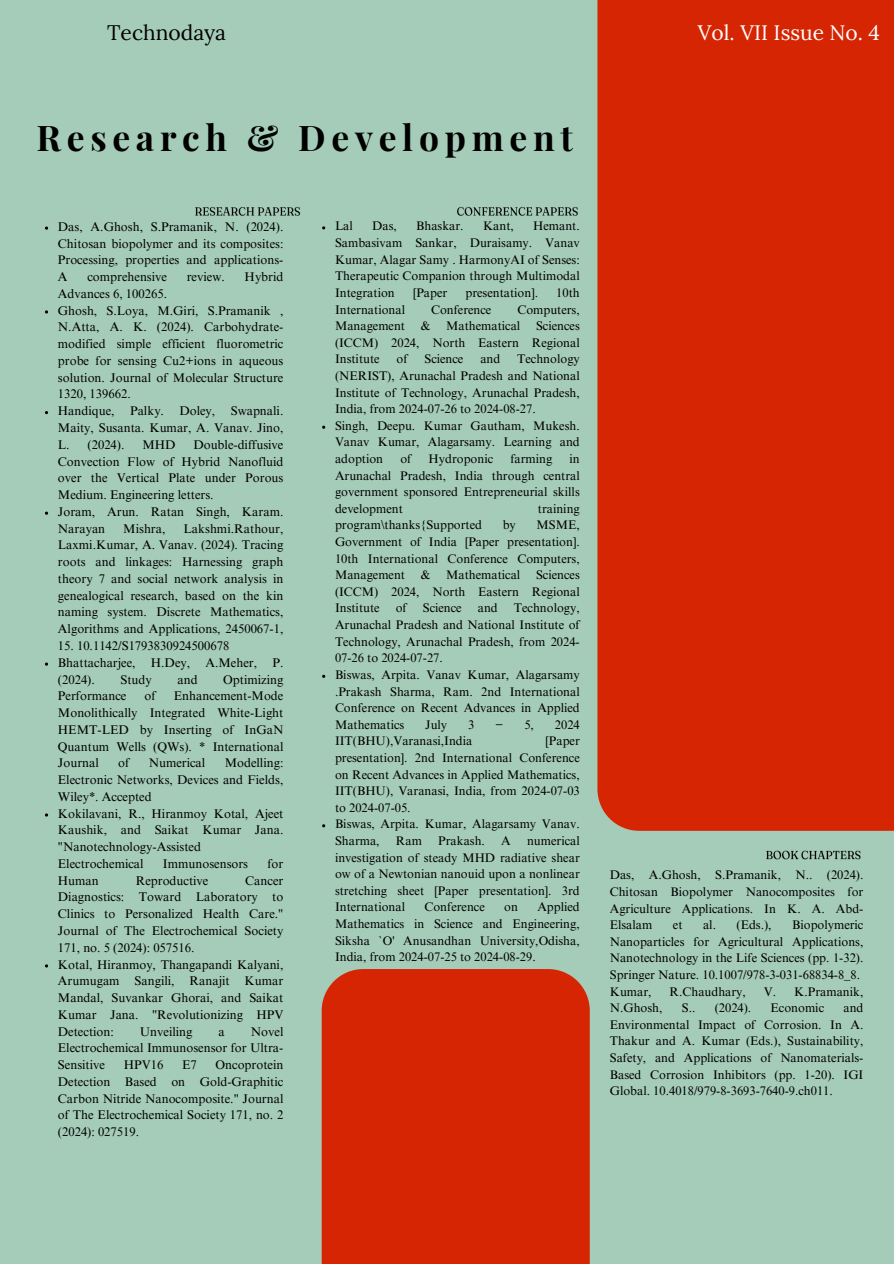
<style>
.page{position:relative;width:894px;height:1264px;background:#fff}
.page>*{position:absolute;margin:0;border:0;box-sizing:border-box;transform-origin:0 0}
.t1{font:700 35.4px "Playfair Display";letter-spacing:.16em;color:#000}
.t2{font:21px "Lora";color:#fff}
.t3{font:21px "Lora";color:#000}
.t4{font:12.6px/16.8px "Times NRMT Pro";color:#000;text-align:justify}
.t5{font:12.45px/16.6px "Times NRMT Pro";color:#000;text-align:justify}
</style>
<div class="page">
<div style="left:0;top:0;width:893px;height:1263px;background:#a5cbb9"></div>
<div style="left:597px;top:0;width:296px;height:830px;background:#d62503"></div>
<div style="left:321px;top:969px;width:268px;height:294px;background:#d62503"></div>
<svg style="left:45px;top:226px;width:3px;height:4px"></svg>
<svg style="left:45px;top:511px;width:3px;height:4px"></svg>
<img style="left:195px;top:207px;width:106px;height:9px">
<img style="left:457px;top:207px;width:121px;height:9px">
<img style="left:766px;top:850px;width:95px;height:10px">
<p class="t3" style="left:107px;top:19px;width:120px">Technodaya</p>
<p class="t2" style="left:697px;top:19px;width:183px">Vol. VII Issue No. 4</p>
<h2 class="t1" style="left:37px;top:113px;width:537px">Research &amp; Development</h2>
<h2 class="t4" style="left:58px;top:219px;width:227px">Das, A.Ghosh, S.Pramanik, N. (2024).<br>Chitosan biopolymer and its composites:<br>Processing, properties and applications-A</h2>
<h2 class="t4" style="left:87px;top:270px;width:81px">comprehensive</h2>
<h2 class="t4" style="left:187px;top:270px;width:39px">review.</h2>
<h2 class="t4" style="left:244px;top:270px;width:40px">Hybrid</h2>
<h2 class="t4" style="left:58px;top:287px;width:111px">Advances 6, 100265.</h2>
<h1 class="t4" style="left:58px;top:303px;width:227px">Ghosh, S.Loya, M.Giri, S.Pramanik , N.Atta, A. K. (2024). Carbohydrate&shy;modified simple efficient fluorometric probe for sensing Cu2+ions in aqueous solution. Journal of Molecular Structure 1320, 139662.</h1>
<p class="t4" style="left:58px;top:404px;width:227px">Handique, Palky. Doley, Swapnali.<br>Maity, Susanta. Kumar, A. Vanav. Jino, L. (2024).</p>
<p class="t4" style="left:58px;top:437px;width:227px;text-indent:135px">Double-diffusive Convection Flow of Hybrid Nanofluid over the Vertical Plate under Porous Medium. Engineering letters.</p>
<p class="t4" style="left:58px;top:504px;width:227px">Joram, Arun. Ratan Singh, Karam.<br>Narayan</p>
<p class="t4" style="left:142px;top:437px;width:35px">MHD</p>
<p class="t4" style="left:58px;top:521px;width:227px;text-indent:126px">Lakshmi.Rathour, Laxmi.Kumar, A. Vanav. (2024). Tracing roots and linkages: Harnessing graph theory 7 and social network analysis in genealogical research, based on the kin naming system. Discrete Mathematics, Algorithms and Applications, 2450067-1,</p>
<p class="t4" style="left:58px;top:639px;width:173px">15. 10.1142/S1793830924500678</p>
<p class="t4" style="left:58px;top:655px;width:227px">Bhattacharjee, H.Dey, A.Meher, P. (2024).</p>
<p class="t4" style="left:123px;top:521px;width:44px">Mishra,</p>
<p class="t4" style="left:120px;top:672px;width:33px">Study</p>
<p class="t4" style="left:177px;top:672px;width:22px">and</p>
<p class="t4" style="left:223px;top:672px;width:62px">Optimizing</p>
<p class="t4" style="left:58px;top:689px;width:70px">Performance</p>
<p class="t4" style="left:144px;top:689px;width:13px">of</p>
<p class="t4" style="left:58px;top:689px;width:227px;text-indent:116px">Enhancement-Mode Monolithically Integrated White-Light HEMT-LED by Inserting of InGaN Quantum Wells (QWs). * International Journal</p>
<p class="t4" style="left:58px;top:756px;width:227px;text-indent:167px">Modelling:<br>Electronic Networks, Devices and Fields, Wiley*. Accepted</p>
<p class="t4" style="left:58px;top:806px;width:227px;text-align:left">Kokilavani, R., Hiranmoy Kotal, Ajeet<br>Kaushik, and Saikat Kumar Jana. "Nanotechnology-Assisted<br>Electrochemical</p>
<p class="t4" style="left:118px;top:756px;width:13px">of</p>
<p class="t4" style="left:149px;top:756px;width:58px">Numerical</p>
<p class="t4" style="left:163px;top:856px;width:87px">Immunosensors</p>
<p class="t4" style="left:267px;top:856px;width:17px">for</p>
<p class="t4" style="left:58px;top:873px;width:42px">Human</p>
<p class="t4" style="left:136px;top:873px;width:74px">Reproductive</p>
<p class="t4" style="left:58px;top:873px;width:227px;text-indent:187px">Cancer Diagnostics: Toward Laboratory to Clinics to Personalized Health Care." Journal of The Electrochemical Society 171, no. 5 (2024): 057516.</p>
<p class="t4" style="left:58px;top:957px;width:227px">Kotal, Hiranmoy, Thangapandi Kalyani, Arumugam Sangili, Ranajit Kumar Mandal, Suvankar Ghorai, and Saikat Kumar Jana. "Revolutionizing HPV Detection:</p>
<p class="t4" style="left:140px;top:1024px;width:54px">Unveiling</p>
<p class="t4" style="left:218px;top:1024px;width:8px">a</p>
<p class="t4" style="left:58px;top:1024px;width:227px;text-indent:193px">Novel Electrochemical Immunosensor for Ultra-Sensitive</p>
<p class="t4" style="left:58px;top:1058px;width:227px;text-indent:157px">Oncoprotein Detection Based on Gold-Graphitic Carbon Nitride Nanocomposite." Journal of The Electrochemical Society 171, no. 2 (2024): 027519.</p>
<p class="t4" style="left:124px;top:1058px;width:41px">HPV16</p>
<p class="t4" style="left:182px;top:1058px;width:16px">E7</p>
<p class="t5" style="left:335px;top:219px;width:19px">Lal</p>
<p class="t5" style="left:372px;top:219px;width:26px">Das,</p>
<p class="t5" style="left:416px;top:219px;width:49px">Bhaskar.</p>
<p class="t5" style="left:483px;top:219px;width:32px">Kant,</p>
<p class="t5" style="left:335px;top:219px;width:246px;text-indent:198px">Hemant.<br>Sambasivam Sankar, Duraisamy. Vanav Kumar, Alagar Samy . HarmonyAI of Senses:<br>Therapeutic Companion through Multimodal Integration</p>
<p class="t5" style="left:413px;top:286px;width:36px">[Paper</p>
<p class="t5" style="left:465px;top:286px;width:74px">presentation].</p>
<p class="t5" style="left:556px;top:286px;width:25px">10th</p>
<p class="t5" style="left:335px;top:302px;width:72px">International</p>
<p class="t5" style="left:431px;top:302px;width:62px">Conference</p>
<p class="t5" style="left:517px;top:302px;width:64px">Computers,</p>
<p class="t5" style="left:335px;top:319px;width:72px">Management</p>
<p class="t5" style="left:420px;top:319px;width:11px">&amp;</p>
<p class="t5" style="left:446px;top:319px;width:76px">Mathematical</p>
<p class="t5" style="left:335px;top:319px;width:246px;text-indent:201px">Sciences (ICCM) 2024, North Eastern Regional Institute</p>
<p class="t5" style="left:396px;top:352px;width:13px">of</p>
<p class="t5" style="left:424px;top:352px;width:40px">Science</p>
<p class="t5" style="left:480px;top:352px;width:21px">and</p>
<p class="t5" style="left:335px;top:352px;width:246px;text-indent:182px">Technology (NERIST), Arunachal Pradesh and National Institute of Technology, Arunachal Pradesh, India, from 2024-07-26 to 2024-08-27.</p>
<p class="t5" style="left:335px;top:419px;width:246px">Singh, Deepu. Kumar Gautham, Mukesh.<br>Vanav Kumar, Alagarsamy. Learning and adoption</p>
<p class="t5" style="left:335px;top:452px;width:246px;text-indent:234px">in Arunachal Pradesh, India through central government sponsored Entrepreneurial skills development</p>
<p class="t5" style="left:400px;top:452px;width:13px">of</p>
<p class="t5" style="left:428px;top:452px;width:66px">Hydroponic</p>
<p class="t5" style="left:510px;top:452px;width:43px">farming</p>
<p class="t5" style="left:537px;top:502px;width:43px">training</p>
<p class="t5" style="left:335px;top:518px;width:148px">program\thanks{Supported</p>
<p class="t5" style="left:502px;top:518px;width:15px">by</p>
<p class="t5" style="left:335px;top:518px;width:246px;text-indent:201px">MSME, Government of India [Paper presentation].<br>10th International Conference Computers, Management</p>
<p class="t5" style="left:335px;top:568px;width:246px;text-indent:201px">Sciences (ICCM) 2024, North Eastern Regional Institute</p>
<p class="t5" style="left:420px;top:568px;width:11px">&amp;</p>
<p class="t5" style="left:446px;top:568px;width:76px">Mathematical</p>
<p class="t5" style="left:395px;top:601px;width:13px">of</p>
<p class="t5" style="left:422px;top:601px;width:40px">Science</p>
<p class="t5" style="left:477px;top:601px;width:21px">and</p>
<p class="t5" style="left:335px;top:601px;width:246px;text-indent:179px">Technology, Arunachal Pradesh and National Institute of Technology, Arunachal Pradesh, from 2024- 07-26 to 2024-07-27.</p>
<p class="t5" style="left:335px;top:668px;width:246px">Biswas, Arpita. Vanav Kumar, Alagarsamy .Prakash Sharma, Ram. 2nd International Conference on Recent Advances in Applied Mathematics</p>
<p class="t5" style="left:425px;top:717px;width:23px">July</p>
<p class="t5" style="left:468px;top:717px;width:8px">3</p>
<p class="t5" style="left:495px;top:717px;width:10px">−</p>
<p class="t5" style="left:524px;top:717px;width:11px">5,</p>
<p class="t5" style="left:554px;top:717px;width:26px">2024</p>
<p class="t5" style="left:335px;top:734px;width:139px">IIT(BHU),Varanasi,India</p>
<p class="t5" style="left:335px;top:734px;width:246px;text-indent:210px">[Paper presentation]. 2nd International Conference on Recent Advances in Applied Mathematics, IIT(BHU), Varanasi, India, from 2024-07-03 to 2024-07-05.</p>
<p class="t5" style="left:335px;top:817px;width:246px">Biswas, Arpita. Kumar, Alagarsamy Vanav.<br>Sharma,</p>
<p class="t5" style="left:335px;top:834px;width:246px;text-indent:192px">numerical investigation of steady MHD radiative shear ow of a Newtonian nanouid upon a nonlinear stretching sheet [Paper presentation]. 3rd International</p>
<p class="t5" style="left:396px;top:834px;width:28px">Ram</p>
<p class="t5" style="left:438px;top:834px;width:48px">Prakash.</p>
<p class="t5" style="left:501px;top:834px;width:11px">A</p>
<p class="t5" style="left:335px;top:900px;width:246px;text-indent:202px">Applied Mathematics in Science and Engineering, Siksha `O' Anusandhan University,Odisha, India, from 2024-07-25 to 2024-08-29.</p>
<p class="t5" style="left:424px;top:900px;width:62px">Conference</p>
<p class="t5" style="left:504px;top:900px;width:15px">on</p>
<h3 class="t5" style="left:609px;top:868px;width:255px">Das, A.Ghosh, S.Pramanik, N.. (2024).<br>Chitosan Biopolymer Nanocomposites for Agriculture Applications. In K. A. Abd-Elsalam</h3>
<h3 class="t5" style="left:609px;top:918px;width:255px;text-align:left;text-indent:182px">Biopolymeric Nanoparticles for Agricultural Applications, Nanotechnology in the Life Sciences (pp. 1-32).<br>Springer Nature. 10.1007/978-3-031-68834-8_8.<br>Kumar,</h3>
<h3 class="t5" style="left:672px;top:918px;width:11px">et</h3>
<h3 class="t5" style="left:702px;top:918px;width:70px">al. (Eds.),</h3>
<h3 class="t5" style="left:669px;top:984px;width:78px">R.Chaudhary,</h3>
<h3 class="t5" style="left:763px;top:984px;width:101px">V. K.Pramanik,</h3>
<h3 class="t5" style="left:609px;top:1001px;width:54px">N.Ghosh,</h3>
<h3 class="t5" style="left:681px;top:1001px;width:15px">S..</h3>
<h3 class="t5" style="left:714px;top:1001px;width:38px">(2024).</h3>
<h3 class="t5" style="left:770px;top:1001px;width:55px">Economic</h3>
<h3 class="t5" style="left:609px;top:1001px;width:255px;text-indent:233px">and Environmental Impact of Corrosion. In A.<br>Thakur and A. Kumar (Eds.), Sustainability, Safety, and Applications of Nanomaterials-Based Corrosion Inhibitors (pp. 1-20). IGI Global. 10.4018/979-8-3693-7640-9.ch011.</h3>
</div>
